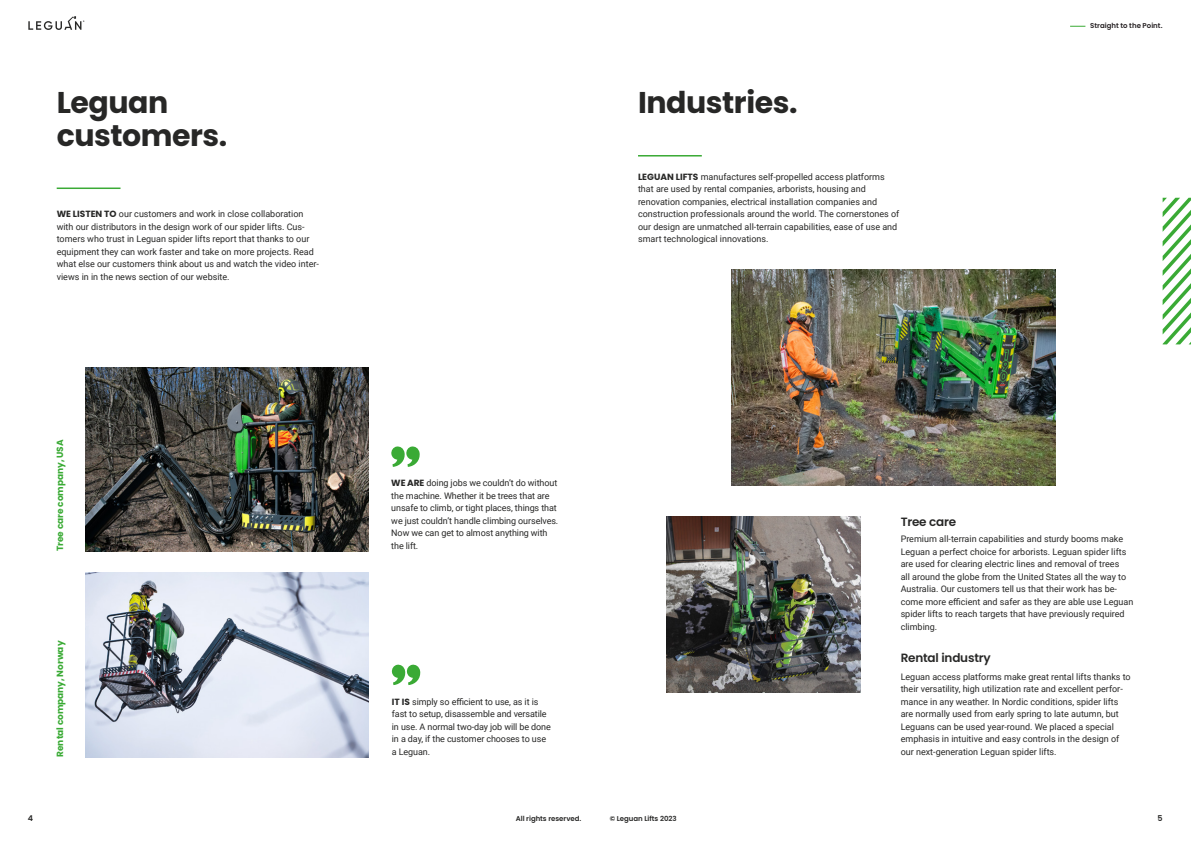
<style>
.page{position:relative;width:1191px;height:842px;background:#fff}
.page>*{position:absolute;margin:0;border:0;box-sizing:border-box;transform-origin:0 0}
.t1{font:700 30px/32.5px "Poppins";letter-spacing:-.015em;color:#272726}
.t2{font:600 12px "Poppins";letter-spacing:-.015em;color:#272726}
.t3{font:9px/12.5px "Roboto";color:#272726}
.t4{font:700 9px "Poppins";letter-spacing:-.005em;color:#3aaa35}
.t5{font:600 8px "Poppins";color:#272726}
.t6{font:600 7px "Poppins";letter-spacing:-.005em;color:#272726}
.t7{font:600 7px "Poppins";color:#252022}
.s1{font-family:"Poppins";font-weight:700}
</style>
<div class="page">
<svg style="left:1070px;top:26px;width:15px;height:1px"></svg>
<svg style="left:28px;top:16px;width:56px;height:14px"></svg>
<hr style="left:57px;top:188px;width:63px;height:1px;background:#3aaa35">
<hr style="left:638px;top:155px;width:64px;height:2px;background:#3aaa35">
<img style="left:85px;top:367px;width:284px;height:184px">
<svg style="left:391px;top:446px;width:29px;height:21px"></svg>
<svg style="left:391px;top:664px;width:30px;height:21px"></svg>
<img style="left:85px;top:572px;width:284px;height:185px">
<svg style="left:1162px;top:197px;width:29px;height:148px"></svg>
<img style="left:731px;top:270px;width:324px;height:216px">
<img style="left:666px;top:517px;width:194px;height:175px">
<h1 class="t1" style="left:57px;top:87px;width:172px">Leguan customers.</h1>
<h1 class="t1" style="left:638px;top:87px;width:161px">Industries.</h1>
<p class="t3" style="left:57px;top:207px;width:264px"><span class="s1">WE LISTEN TO</span> our customers and work in close collaboration with our distributors in the design work of our spider lifts. Cus&shy;tomers who trust in Leguan spider lifts report that thanks to our equipment they can work faster and take on more projects. Read what else our customers think about us and watch the video inter&shy;views in in the news section of our website.</p>
<p class="t3" style="left:638px;top:170px;width:263px"><span class="s1">LEGUAN LIFTS</span> manufactures self-propelled access platforms that are used by rental companies, arborists, housing and renovation companies, electrical installation companies and construction professionals around the world. The cornerstones of our design are unmatched all-terrain capabilities, ease of use and smart technological innovations.</p>
<p class="t7" style="left:1090px;top:22px;width:74px">Straight to the Point.</p>
<p class="t4" style="left:55px;top:551px;width:113px;rotate:-90deg">Tree care company, USA</p>
<p class="t4" style="left:55px;top:757px;width:118px;rotate:-90deg">Rental company, Norway</p>
<p class="t3" style="left:391px;top:476px;width:168px"><span class="s1">WE ARE</span> doing jobs we couldn’t do without the machine. Whether it be trees that are unsafe to climb, or tight places, things that we just couldn’t handle climbing ourselves.<br>Now we can get to almost anything with the lift.</p>
<p class="t3" style="left:392px;top:695px;width:161px"><span class="s1">IT IS</span> simply so efficient to use, as it is fast to setup, disassemble and versatile in use. A normal two-day job will be done in a day, if the customer chooses to use</p>
<p class="t3" style="left:392px;top:745px;width:40px">a Leguan.</p>
<p class="t5" style="left:28px;top:813px;width:7px">4</p>
<p class="t6" style="left:516px;top:814px;width:67px">All rights reserved.</p>
<h2 class="t2" style="left:900px;top:515px;width:57px">Tree care</h2>
<p class="t3" style="left:900px;top:532px;width:234px">Premium all-terrain capabilities and sturdy booms make Leguan a perfect choice for arborists. Leguan spider lifts are used for clearing electric lines and removal of trees<br>all around the globe from the United States all the way to Australia. Our customers tell us that their work has be&shy;come more efficient and safer as they are able use Leguan spider lifts to reach targets that have previously required climbing.</p>
<h2 class="t2" style="left:900px;top:651px;width:92px">Rental industry</h2>
<p class="t3" style="left:900px;top:670px;width:231px">Leguan access platforms make great rental lifts thanks to their versatility, high utilization rate and excellent perfor&shy;mance in any weather. In Nordic conditions, spider lifts are normally used from early spring to late autumn, but Leguans can be used year-round. We placed a special emphasis in intuitive and easy controls in the design of our next-generation Leguan spider lifts.</p>
<p class="t6" style="left:609px;top:814px;width:68px">© Leguan Lifts 2023</p>
<p class="t5" style="left:1157px;top:813px;width:7px">5</p>
</div>
